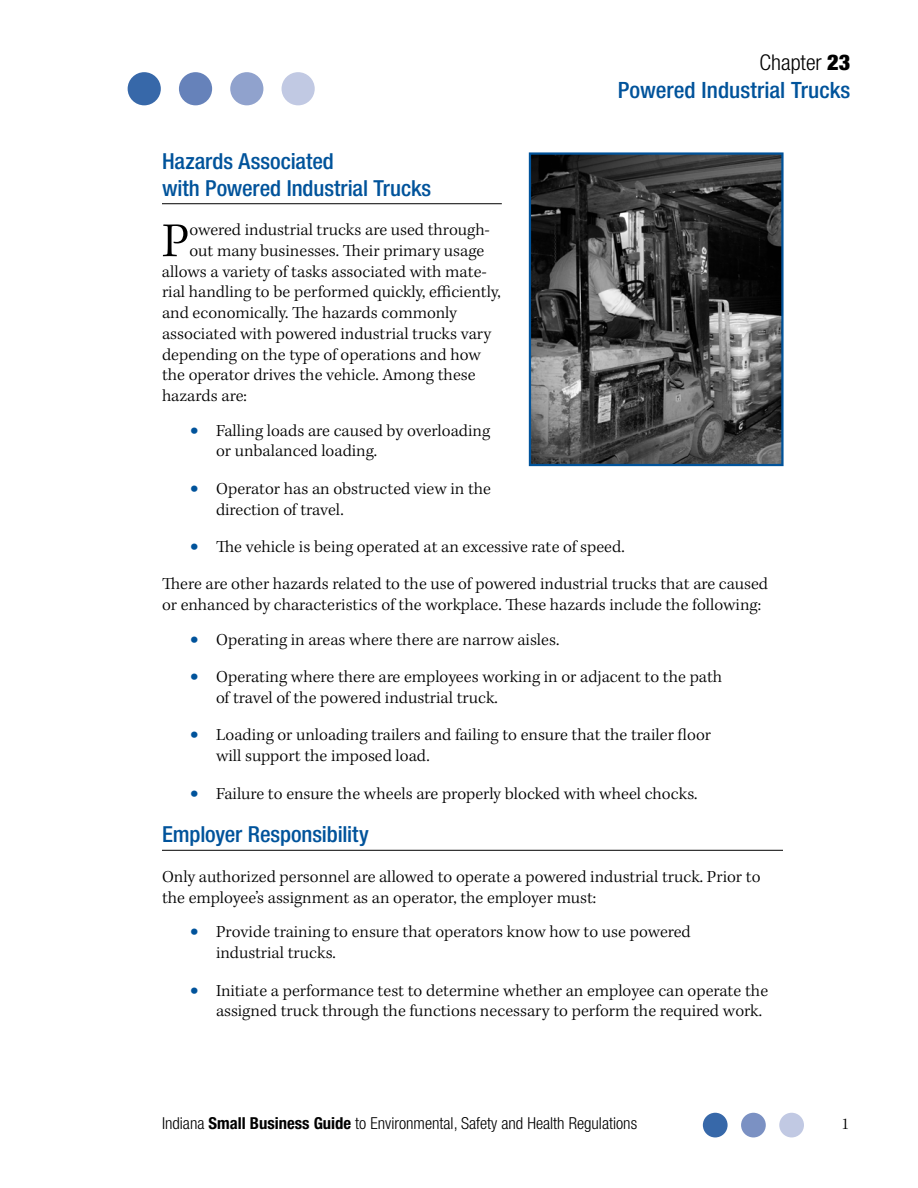
<style>
.page{position:relative;width:918px;height:1188px;background:#fff}
.page>*{position:absolute;margin:0;border:0;box-sizing:border-box;transform-origin:0 0}
.t1{font:300 49.95px "Kepler Std";color:#000}
.t2{font:500 condensed 22.5px "Helvetica Neue LT Std";letter-spacing:.005em;color:#00539b}
.t3{font:500 condensed 22.2px/27px "Helvetica Neue LT Std";color:#00539b}
.t4{font:300 condensed 21.75px "Helvetica Neue LT Std";color:#000}
.t5{font:300 17.25px/20.7px "Kepler Std";color:#000}
.t6{font:300 condensed 16.5px "Helvetica Neue LT Std";color:#000}
.t7{font:300 16.5px "Kepler Std";color:#000}
.s1{font-weight:900}
.s2{font-weight:700}
</style>
<div class="page">
<hr style="left:162px;top:203px;width:340px;height:1px;background:#000">
<hr style="left:162px;top:850px;width:621px;height:1px;background:#000">
<img style="left:532px;top:155px;width:249px;height:308px">
<div style="left:529px;top:152px;width:255px;height:314px;border:2px solid #00539b"></div>
<div style="left:128px;top:72px;width:33px;height:33px;background:#3768a9;border-radius:50%"></div>
<div style="left:179px;top:72px;width:33px;height:33px;background:#6682ba;border-radius:50%"></div>
<div style="left:230px;top:72px;width:33px;height:33px;background:#90a2cd;border-radius:50%"></div>
<div style="left:282px;top:72px;width:33px;height:33px;background:#c1c9e3;border-radius:50%"></div>
<div style="left:703px;top:1113px;width:25px;height:24px;background:#3768a9;border-radius:50%"></div>
<div style="left:741px;top:1113px;width:25px;height:24px;background:#7b91c3;border-radius:50%"></div>
<div style="left:779px;top:1113px;width:25px;height:24px;background:#c1c9e3;border-radius:50%"></div>
<p class="t4" style="left:760px;top:49px;width:92px">Chapter <span class="s1">23</span></p>
<h2 class="t2" style="left:618px;top:77px;width:234px">Powered Industrial Trucks</h2>
<p class="t3" style="left:162px;top:147px;width:271px">Hazards Associated<br>with Powered Industrial Trucks</p>
<h1 class="t1" style="left:162px;top:212px;width:29px">P</h1>
<p class="t5" style="left:189px;top:220px;width:302px">owered industrial trucks are used through-</p>
<p class="t5" style="left:189px;top:241px;width:296px">out many businesses. Their primary usage</p>
<p class="t5" style="left:162px;top:262px;width:326px">allows a variety of tasks associated with mate-</p>
<p class="t5" style="left:162px;top:282px;width:340px">rial handling to be performed quickly, efficiently,</p>
<p class="t5" style="left:162px;top:303px;width:297px">and economically. The hazards commonly</p>
<p class="t5" style="left:162px;top:324px;width:331px">associated with powered industrial trucks vary</p>
<p class="t5" style="left:162px;top:345px;width:320px">depending on the type of operations and how</p>
<p class="t5" style="left:162px;top:365px;width:315px">the operator drives the vehicle. Among these</p>
<p class="t5" style="left:162px;top:386px;width:86px">hazards are:</p>
<p class="t5" style="left:216px;top:421px;width:276px">Falling loads are caused by overloading or unbalanced loading.</p>
<p class="t5" style="left:216px;top:479px;width:277px">Operator has an obstructed view in the direction of travel.</p>
<p class="t5" style="left:162px;top:529px;width:608px;line-height:37.5px;text-indent:54px">The vehicle is being operated at an excessive rate of speed.<br>There are other hazards related to the use of powered industrial trucks that are caused</p>
<p class="t5" style="left:216px;top:588px;width:547px;line-height:34.8px;text-indent:-54px">or enhanced by characteristics of the workplace. These hazards include the following:<br>Operating in areas where there are narrow aisles.</p>
<p class="t5" style="left:216px;top:667px;width:508px">Operating where there are employees working in or adjacent to the path of travel of the powered industrial truck.</p>
<p class="t5" style="left:216px;top:725px;width:497px">Loading or unloading trailers and failing to ensure that the trailer floor will support the imposed load.</p>
<p class="t5" style="left:216px;top:784px;width:483px">Failure to ensure the wheels are properly blocked with wheel chocks.</p>
<p class="t3" style="left:162px;top:821px;width:208px">Employer Responsibility</p>
<p class="t5" style="left:162px;top:867px;width:600px">Only authorized personnel are allowed to operate a powered industrial truck. Prior to the employee’s assignment as an operator, the employer must:</p>
<p class="t5" style="left:216px;top:922px;width:476px">Provide training to ensure that operators know how to use powered industrial trucks.</p>
<p class="t5" style="left:216px;top:981px;width:554px">Initiate a performance test to determine whether an employee can operate the assigned truck through the functions necessary to perform the required work.</p>
<p class="t6" style="left:162px;top:1114px;width:477px">Indiana <span class="s2">Small Business Guide</span> to Environmental, Safety and Health Regulations</p>
<p class="t7" style="left:842px;top:1114px;width:9px">1</p>
</div>
